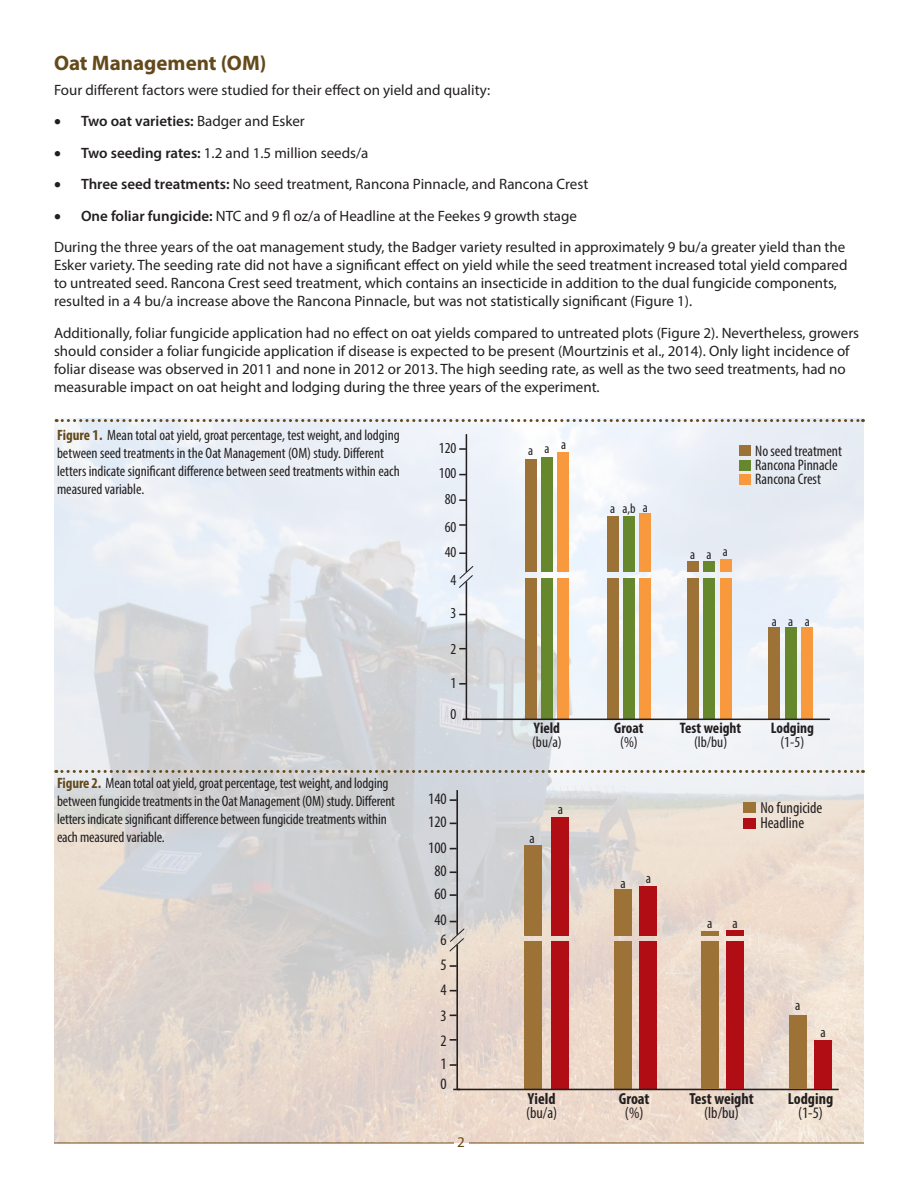
<style>
.page{position:relative;width:918px;height:1188px;background:#fff}
.page>*{position:absolute;margin:0;border:0;box-sizing:border-box;transform-origin:0 0}
.H2_Subhead{font:700 21px "Myriad Pro";color:#64491b}
.t1{font:condensed 16.05px/14.4px "Myriad Pro";color:#231f20}
.t2{font:700 condensed 16.05px/14.4px "Myriad Pro";color:#231f20;text-align:center}
.t3{font:condensed 15.3px/14px "Myriad Pro";color:#231f20}
.t4{font:700 condensed 15.3px/13.8px "Myriad Pro";color:#231f20;text-align:center}
.P_Paragraph1{font:15px/18px "Myriad Pro";color:#231f20}
.P_FigureCaption{font:condensed 15px/18px "Myriad Pro";letter-spacing:-.01em;color:#231f20}
.t5{font:600 15px "Myriad Pro";color:#231f20}
.P_Paragraph1-2{font:15px "Myriad Pro";color:#64491b}
.t6{font:condensed 14.4px "Myriad Pro";color:#231f20}
.t7{font:condensed 13.8px "Myriad Pro";letter-spacing:.83em;color:#231f20}
.s1{font-weight:400}
.s2{font-weight:600}
.s3{font-weight:700;color:#64491b}
.s4{font-weight:700}
</style>
<div class="page">
<hr style="left:54px;top:1143px;width:810px;height:1px;background:#64491b">
<div style="left:454px;top:1135px;width:15px;height:17px;background:#fff"></div>
<img style="left:54px;top:419px;width:810px;height:724px">
<div style="left:525px;top:578px;width:11px;height:141px;background:#9d7236"></div>
<div style="left:541px;top:578px;width:12px;height:141px;background:#67872d"></div>
<div style="left:558px;top:578px;width:11px;height:141px;background:#f8993d"></div>
<div style="left:607px;top:578px;width:11px;height:141px;background:#9d7236"></div>
<div style="left:623px;top:578px;width:12px;height:141px;background:#67872d"></div>
<div style="left:640px;top:578px;width:11px;height:141px;background:#f8993d"></div>
<div style="left:687px;top:578px;width:11px;height:141px;background:#9d7236"></div>
<div style="left:703px;top:578px;width:12px;height:141px;background:#67872d"></div>
<div style="left:720px;top:578px;width:11px;height:141px;background:#f8993d"></div>
<div style="left:769px;top:628px;width:11px;height:91px;background:#9d7236"></div>
<div style="left:785px;top:628px;width:12px;height:91px;background:#67872d"></div>
<div style="left:801px;top:628px;width:12px;height:91px;background:#f8993d"></div>
<hr style="left:466px;top:434px;width:1px;height:138px;background:#231f20">
<hr style="left:466px;top:581px;width:1px;height:138px;background:#231f20">
<hr style="left:466px;top:719px;width:364px;height:1px;background:#231f20">
<svg style="left:458px;top:565px;width:16px;height:24px"></svg>
<svg style="left:459px;top:448px;width:7px;height:2px"></svg>
<svg style="left:459px;top:499px;width:7px;height:2px"></svg>
<svg style="left:459px;top:524px;width:7px;height:2px"></svg>
<svg style="left:459px;top:552px;width:7px;height:2px"></svg>
<svg style="left:459px;top:683px;width:7px;height:2px"></svg>
<div style="left:525px;top:460px;width:11px;height:112px;background:#9d7236"></div>
<div style="left:541px;top:458px;width:12px;height:114px;background:#67872d"></div>
<div style="left:558px;top:453px;width:11px;height:119px;background:#f8993d"></div>
<div style="left:607px;top:516px;width:11px;height:56px;background:#9d7236"></div>
<div style="left:623px;top:516px;width:12px;height:56px;background:#67872d"></div>
<div style="left:640px;top:514px;width:11px;height:58px;background:#f8993d"></div>
<div style="left:687px;top:562px;width:11px;height:10px;background:#9d7236"></div>
<div style="left:703px;top:562px;width:12px;height:10px;background:#67872d"></div>
<div style="left:720px;top:559px;width:11px;height:13px;background:#f8993d"></div>
<div style="left:739px;top:475px;width:12px;height:10px;background:#f8993d"></div>
<div style="left:739px;top:461px;width:12px;height:10px;background:#67872d"></div>
<div style="left:739px;top:446px;width:12px;height:10px;background:#9d7236"></div>
<div style="left:524px;top:942px;width:18px;height:147px;background:#9d7236"></div>
<div style="left:552px;top:942px;width:17px;height:147px;background:#b00d15"></div>
<div style="left:614px;top:942px;width:17px;height:147px;background:#9d7236"></div>
<div style="left:639px;top:942px;width:17px;height:147px;background:#b00d15"></div>
<hr style="left:456px;top:790px;width:2px;height:145px;background:#231f20">
<hr style="left:456px;top:945px;width:2px;height:144px;background:#231f20">
<hr style="left:457px;top:1089px;width:382px;height:1px;background:#231f20">
<svg style="left:449px;top:928px;width:16px;height:24px"></svg>
<svg style="left:450px;top:799px;width:7px;height:2px"></svg>
<svg style="left:450px;top:871px;width:7px;height:2px"></svg>
<svg style="left:450px;top:894px;width:7px;height:2px"></svg>
<svg style="left:450px;top:1039px;width:7px;height:2px"></svg>
<svg style="left:450px;top:965px;width:7px;height:2px"></svg>
<svg style="left:450px;top:1064px;width:7px;height:2px"></svg>
<div style="left:524px;top:845px;width:18px;height:91px;background:#9d7236"></div>
<div style="left:552px;top:817px;width:17px;height:119px;background:#b00d15"></div>
<div style="left:614px;top:890px;width:17px;height:46px;background:#9d7236"></div>
<div style="left:639px;top:886px;width:17px;height:50px;background:#b00d15"></div>
<div style="left:701px;top:941px;width:18px;height:147px;background:#9d7236"></div>
<div style="left:726px;top:941px;width:18px;height:147px;background:#b00d15"></div>
<div style="left:789px;top:1015px;width:18px;height:73px;background:#9d7236"></div>
<div style="left:814px;top:1040px;width:18px;height:48px;background:#b00d15"></div>
<div style="left:701px;top:931px;width:18px;height:5px;background:#9d7236"></div>
<div style="left:726px;top:930px;width:18px;height:6px;background:#b00d15"></div>
<div style="left:744px;top:818px;width:12px;height:11px;background:#b00d15"></div>
<div style="left:744px;top:802px;width:12px;height:11px;background:#9d7236"></div>
<svg style="left:56px;top:419px;width:807px;height:3px"></svg>
<svg style="left:56px;top:770px;width:808px;height:3px;background:#b0a899"></svg>
<p class="H2_Subhead" style="left:54px;top:49px;width:214px">Oat Management (OM)</p>
<p class="P_Paragraph1" style="left:54px;top:80px;width:438px">Four different factors were studied for their effect on yield and quality:</p>
<p class="t5" style="left:54px;top:111px;width:252px">• Two oat varieties: <span class="s1">Badger and Esker</span></p>
<p class="P_Paragraph1" style="left:54px;top:143px;width:316px">• <span class="s2">Two seeding rates:</span> 1.2 and 1.5 million seeds/a</p>
<p class="P_Paragraph1" style="left:54px;top:175px;width:536px">• <span class="s2">Three seed treatments:</span> No seed treatment, Rancona Pinnacle, and Rancona Crest</p>
<p class="P_Paragraph1" style="left:54px;top:206px;width:525px">• <span class="s2">One foliar fungicide:</span> NTC and 9 fl oz/a of Headline at the Feekes 9 growth stage</p>
<p class="P_Paragraph1" style="left:54px;top:238px;width:795px">During the three years of the oat management study, the Badger variety resulted in approximately 9 bu/a greater yield than the Esker variety. The seeding rate did not have a significant effect on yield while the seed treatment increased total yield compared to untreated seed. Rancona Crest seed treatment, which contains an insecticide in addition to the dual fungicide components, resulted in a 4 bu/a increase above the Rancona Pinnacle, but was not statistically significant (Figure 1).</p>
<p class="P_Paragraph1" style="left:54px;top:323px;width:807px">Additionally, foliar fungicide application had no effect on oat yields compared to untreated plots (Figure 2). Nevertheless, growers should consider a foliar fungicide application if disease is expected to be present (Mourtzinis et al., 2014). Only light incidence of foliar disease was observed in 2011 and none in 2012 or 2013. The high seeding rate, as well as the two seed treatments, had no measurable impact on oat height and lodging during the three years of the experiment.</p>
<p class="P_FigureCaption" style="left:57px;top:426px;width:344px"><span class="s3">Figure 1.</span> Mean total oat yield, groat percentage, test weight, and lodging between seed treatments in the Oat Management (OM) study. Different letters indicate significant difference between seed treatments within each measured variable.</p>
<p class="t7" style="left:561px;top:436px;width:7px">a</p>
<p class="t3" style="left:439px;top:440px;width:19px">120</p>
<p class="t3" style="left:755px;top:444px;width:88px">No seed treatment<br>Rancona Pinnacle<br>Rancona Crest</p>
<p class="t7" style="left:544px;top:440px;width:7px">a</p>
<p class="t7" style="left:528px;top:442px;width:7px">a</p>
<p class="t3" style="left:439px;top:466px;width:19px">100</p>
<p class="t3" style="left:445px;top:492px;width:13px">80</p>
<p class="t7" style="left:610px;top:500px;width:39px">a a,b a</p>
<p class="P_FigureCaption" style="left:57px;top:774px;width:340px"><span class="s3">Figure 2.</span> Mean total oat yield, groat percentage, test weight, and lodging between fungicide treatments in the Oat Management (OM) study. Different letters indicate significant difference between fungicide treatments within each measured variable.</p>
<p class="t3" style="left:445px;top:520px;width:13px">60</p>
<p class="t3" style="left:445px;top:545px;width:13px">40</p>
<p class="t3" style="left:451px;top:573px;width:7px">4</p>
<p class="t3" style="left:451px;top:606px;width:7px">3</p>
<p class="t3" style="left:451px;top:642px;width:7px">2</p>
<p class="t3" style="left:451px;top:675px;width:7px">1</p>
<p class="t3" style="left:451px;top:707px;width:7px">0</p>
<p class="t1" style="left:428px;top:791px;width:20px">140</p>
<p class="t1" style="left:428px;top:815px;width:20px">120</p>
<p class="t1" style="left:428px;top:840px;width:20px">100</p>
<p class="t1" style="left:434px;top:863px;width:14px">80</p>
<p class="t1" style="left:434px;top:886px;width:14px">60</p>
<p class="t1" style="left:434px;top:913px;width:14px">40</p>
<p class="t1" style="left:441px;top:933px;width:8px">6</p>
<p class="t1" style="left:441px;top:957px;width:8px">5</p>
<p class="t1" style="left:441px;top:982px;width:8px">4</p>
<p class="t1" style="left:441px;top:1008px;width:8px">3</p>
<p class="t1" style="left:441px;top:1033px;width:8px">2</p>
<p class="t1" style="left:441px;top:1056px;width:8px">1</p>
<p class="t1" style="left:441px;top:1077px;width:8px">0</p>
<p class="P_Paragraph1-2" style="left:457px;top:1133px;width:9px">2</p>
<p class="t7" style="left:690px;top:546px;width:39px">aaa</p>
<p class="t7" style="left:772px;top:613px;width:39px">aaa</p>
<p class="t3" style="left:532px;top:721px;width:31px"><span class="s4">Yield </span>(bu/a)</p>
<p class="t4" style="left:614px;top:721px;width:31px">Groat <span class="s1">(%)</span></p>
<p class="t4" style="left:680px;top:721px;width:63px">Test weight <span class="s1">(lb/bu)</span></p>
<p class="t4" style="left:771px;top:721px;width:45px">Lodging <span class="s1">(1-5)</span></p>
<p class="t6" style="left:558px;top:801px;width:7px">a</p>
<p class="t1" style="left:760px;top:801px;width:63px">No fungicide<br>Headline</p>
<p class="t6" style="left:529px;top:829px;width:7px">a</p>
<p class="t6" style="left:621px;top:874px;width:7px">a</p>
<p class="t6" style="left:646px;top:870px;width:7px">a</p>
<p class="t6" style="left:707px;top:915px;width:7px">a</p>
<p class="t6" style="left:732px;top:915px;width:7px">a</p>
<p class="t6" style="left:795px;top:997px;width:7px">a</p>
<p class="t6" style="left:821px;top:1024px;width:7px">a</p>
<p class="t1" style="left:526px;top:1091px;width:33px"><span class="s4">Yield </span>(bu/a)</p>
<p class="t2" style="left:619px;top:1091px;width:32px">Groat <span class="s1">(%)</span></p>
<p class="t2" style="left:689px;top:1091px;width:66px">Test weight <span class="s1">(lb/bu)</span></p>
<p class="t2" style="left:788px;top:1091px;width:47px">Lodging <span class="s1">(1-5)</span></p>
</div>
